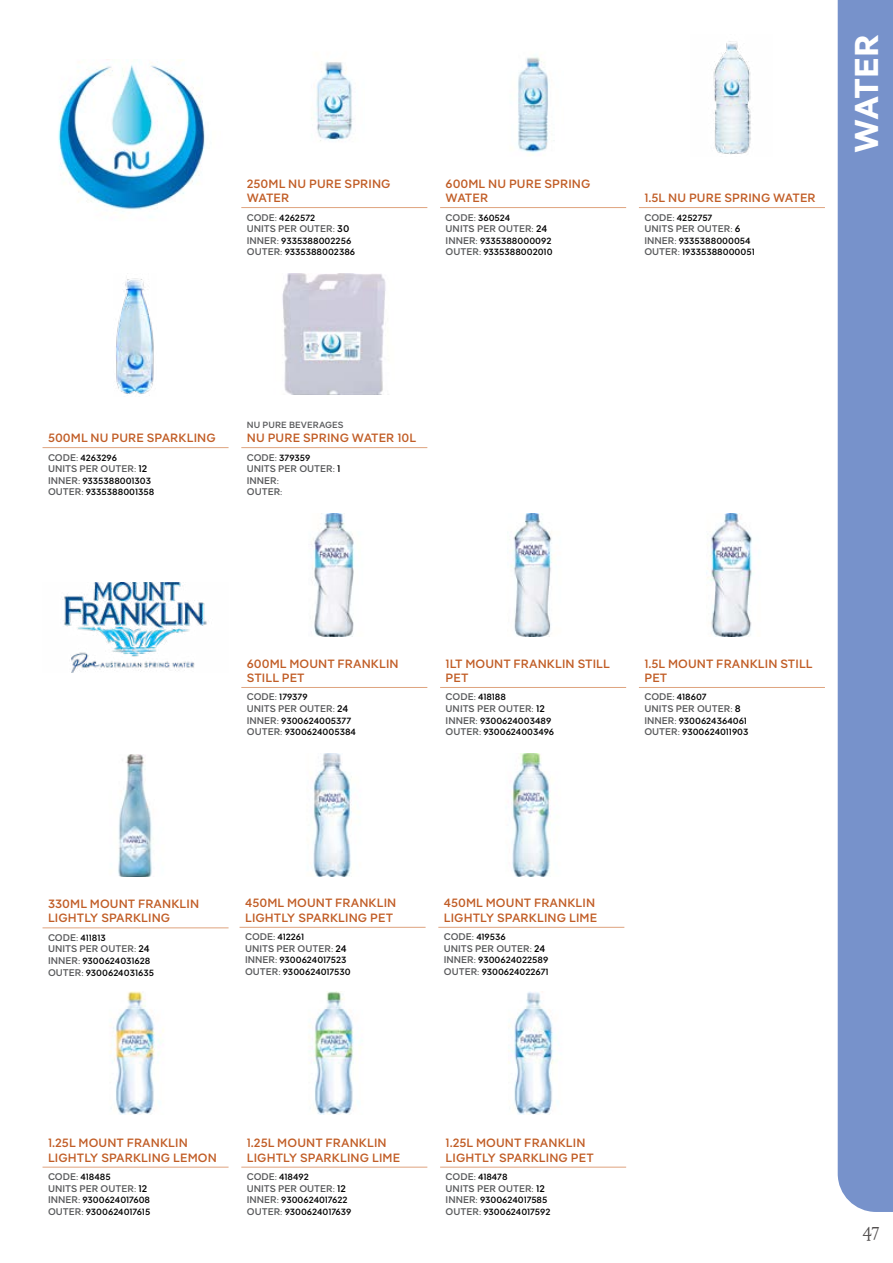
<style>
.page{position:relative;width:893px;height:1263px;background:#fff}
.page>*{position:absolute;margin:0;border:0;box-sizing:border-box;transform-origin:0 0}
.t1{font:700 33px "Pangea Text Trial";letter-spacing:-.025em;color:#fff}
.t2{font:18px "Simula";color:#524f4f}
.t3{font:500 12px/14.4px "Pangea Text Trial";letter-spacing:.01em;color:#c15d26}
.t4{font:500 9.6px/11.6px "Pangea Text Trial";color:#58595b}
.t5{font:500 9px/11.6px "Pangea Text Trial";color:#000}
.t6{font:500 9px "Pangea Text Trial";letter-spacing:.01em;color:#58595b}
.s1{font-size:9.6px;color:#58595b}
.s2{font-family:"Minion Pro";font-weight:400;font-size:9.6px;color:#58595b}
.s3{font-family:"Minion Pro";font-weight:400}
.s4{color:#000}
</style>
<div class="page">
<div style="left:838px;top:0;width:55px;height:1212px;background:#7792cb"></div>
<hr style="left:241px;top:207px;width:186px;height:1px;background:#dfa37e">
<img style="left:311px;top:61px;width:42px;height:80px">
<hr style="left:440px;top:207px;width:186px;height:1px;background:#dfa37e">
<img style="left:518px;top:55px;width:36px;height:100px">
<hr style="left:639px;top:207px;width:186px;height:1px;background:#dfa37e">
<img style="left:713px;top:41px;width:38px;height:113px">
<hr style="left:43px;top:447px;width:186px;height:1px;background:#dfa37e">
<img style="left:116px;top:278px;width:38px;height:116px">
<img style="left:282px;top:274px;width:104px;height:121px">
<img style="left:58px;top:60px;width:147px;height:153px">
<hr style="left:241px;top:687px;width:186px;height:1px;background:#dfa37e">
<img style="left:311px;top:514px;width:43px;height:122px">
<hr style="left:440px;top:687px;width:186px;height:1px;background:#dfa37e">
<img style="left:510px;top:514px;width:42px;height:122px">
<hr style="left:639px;top:687px;width:186px;height:1px;background:#dfa37e">
<img style="left:706px;top:514px;width:47px;height:122px">
<img style="left:62px;top:582px;width:145px;height:90px">
<hr style="left:43px;top:927px;width:186px;height:1px;background:#dfa37e">
<img style="left:118px;top:754px;width:34px;height:122px">
<img style="left:308px;top:992px;width:54px;height:122px">
<img style="left:508px;top:992px;width:48px;height:122px">
<hr style="left:438px;top:927px;width:186px;height:1px;background:#dfa37e">
<img style="left:511px;top:753px;width:40px;height:123px">
<img style="left:110px;top:992px;width:54px;height:122px">
<hr style="left:240px;top:927px;width:186px;height:1px;background:#dfa37e">
<img style="left:313px;top:753px;width:39px;height:123px">
<hr style="left:241px;top:447px;width:186px;height:1px;background:#dfa37e">
<hr style="left:43px;top:1167px;width:186px;height:1px;background:#dfa37e">
<hr style="left:241px;top:1167px;width:186px;height:1px;background:#dfa37e">
<hr style="left:440px;top:1167px;width:186px;height:1px;background:#dfa37e">
<h3 class="t3" style="left:247px;top:176px;width:145px">250ML NU PURE SPRING<br>WATER</h3>
<p class="t5" style="left:247px;top:211px;width:70px"><span class="s1">CODE</span><span class="s2">:</span> 4262572</p>
<p class="t4" style="left:247px;top:223px;width:104px">UNITS PER OUTER<span class="s3">:</span> <span class="s4">30</span></p>
<p class="t5" style="left:247px;top:235px;width:110px"><span class="s1">INNER</span><span class="s2">:</span> 9335388002256<br><span class="s1">OUTER</span><span class="s2">:</span> 9335388002386</p>
<h3 class="t3" style="left:446px;top:176px;width:146px">600ML NU PURE SPRING<br>WATER</h3>
<p class="t5" style="left:446px;top:211px;width:66px"><span class="s1">CODE</span><span class="s2">:</span> 360524</p>
<p class="t4" style="left:446px;top:223px;width:103px">UNITS PER OUTER<span class="s3">:</span> <span class="s4">24</span></p>
<p class="t5" style="left:446px;top:235px;width:108px"><span class="s1">INNER</span><span class="s2">:</span> 9335388000092<br><span class="s1">OUTER</span><span class="s2">:</span> 9335388002010</p>
<h3 class="t3" style="left:644px;top:190px;width:173px">1.5L NU PURE SPRING WATER</h3>
<p class="t5" style="left:644px;top:211px;width:69px"><span class="s1">CODE</span><span class="s2">:</span> 4252757</p>
<p class="t4" style="left:644px;top:223px;width:98px">UNITS PER OUTER<span class="s3">:</span> <span class="s4">6</span></p>
<p class="t5" style="left:644px;top:235px;width:112px"><span class="s1">INNER</span><span class="s2">:</span> 9335388000054<br><span class="s1">OUTER</span><span class="s2">:</span> 19335388000051</p>
<h1 class="t1" style="left:845px;top:153px;width:120px;rotate:-90deg">WATER</h1>
<h3 class="t3" style="left:48px;top:430px;width:169px">500ML NU PURE SPARKLING</h3>
<p class="t5" style="left:48px;top:451px;width:70px"><span class="s1">CODE</span><span class="s2">:</span> 4263296</p>
<p class="t4" style="left:48px;top:463px;width:101px">UNITS PER OUTER<span class="s3">:</span> <span class="s4">12</span></p>
<p class="t5" style="left:48px;top:475px;width:108px"><span class="s1">INNER</span><span class="s2">:</span> 9335388001303<br><span class="s1">OUTER</span><span class="s2">:</span> 9335388001358</p>
<p class="t6" style="left:247px;top:419px;width:98px">NU PURE BEVERAGES</p>
<h3 class="t3" style="left:247px;top:430px;width:171px">NU PURE SPRING WATER 10L</h3>
<p class="t5" style="left:247px;top:451px;width:65px"><span class="s1">CODE</span><span class="s2">:</span> 379359</p>
<p class="t4" style="left:247px;top:463px;width:95px">UNITS PER OUTER<span class="s3">:</span> <span class="s4">1<br></span>INNER<span class="s3">:<br></span>OUTER<span class="s3">:</span></p>
<h3 class="t3" style="left:247px;top:656px;width:153px">600ML MOUNT FRANKLIN<br>STILL PET</h3>
<p class="t5" style="left:247px;top:691px;width:62px"><span class="s1">CODE</span><span class="s2">:</span> 179379</p>
<p class="t4" style="left:247px;top:703px;width:103px">UNITS PER OUTER<span class="s3">:</span> <span class="s4">24</span></p>
<p class="t5" style="left:247px;top:715px;width:111px"><span class="s1">INNER</span><span class="s2">:</span> 9300624005377<br><span class="s1">OUTER</span><span class="s2">:</span> 9300624005384</p>
<h3 class="t3" style="left:446px;top:656px;width:166px">1LT MOUNT FRANKLIN STILL<br>PET</h3>
<p class="t5" style="left:446px;top:691px;width:62px"><span class="s1">CODE</span><span class="s2">:</span> 418188</p>
<p class="t4" style="left:446px;top:703px;width:101px">UNITS PER OUTER<span class="s3">:</span> <span class="s4">12</span></p>
<p class="t5" style="left:446px;top:715px;width:110px"><span class="s1">INNER</span><span class="s2">:</span> 9300624003489<br><span class="s1">OUTER</span><span class="s2">:</span> 9300624003496</p>
<h3 class="t3" style="left:644px;top:656px;width:170px">1.5L MOUNT FRANKLIN STILL<br>PET</h3>
<p class="t5" style="left:644px;top:691px;width:64px"><span class="s1">CODE</span><span class="s2">:</span> 418607</p>
<p class="t4" style="left:644px;top:703px;width:98px">UNITS PER OUTER<span class="s3">:</span> <span class="s4">8</span></p>
<p class="t5" style="left:644px;top:715px;width:106px"><span class="s1">INNER</span><span class="s2">:</span> 9300624364061<br><span class="s1">OUTER</span><span class="s2">:</span> 9300624011903</p>
<h3 class="t3" style="left:48px;top:896px;width:153px">330ML MOUNT FRANKLIN<br>LIGHTLY SPARKLING</h3>
<p class="t5" style="left:48px;top:932px;width:59px"><span class="s1">CODE</span><span class="s2">:</span> 411813</p>
<p class="t4" style="left:48px;top:943px;width:103px">UNITS PER OUTER<span class="s3">:</span> <span class="s4">24</span></p>
<p class="t5" style="left:48px;top:955px;width:107px"><span class="s1">INNER</span><span class="s2">:</span> 9300624031628<br><span class="s1">OUTER</span><span class="s2">:</span> 9300624031635</p>
<h3 class="t3" style="left:245px;top:896px;width:153px">450ML MOUNT FRANKLIN<br>LIGHTLY SPARKLING PET</h3>
<p class="t5" style="left:245px;top:931px;width:61px"><span class="s1">CODE</span><span class="s2">:</span> 412261</p>
<p class="t4" style="left:245px;top:943px;width:103px">UNITS PER OUTER<span class="s3">:</span> <span class="s4">24</span></p>
<p class="t5" style="left:245px;top:954px;width:107px"><span class="s1">INNER</span><span class="s2">:</span> 9300624017523<br><span class="s1">OUTER</span><span class="s2">:</span> 9300624017530</p>
<h3 class="t3" style="left:444px;top:896px;width:155px">450ML MOUNT FRANKLIN<br>LIGHTLY SPARKLING LIME</h3>
<p class="t5" style="left:444px;top:931px;width:63px"><span class="s1">CODE</span><span class="s2">:</span> 419536</p>
<p class="t4" style="left:444px;top:943px;width:103px">UNITS PER OUTER<span class="s3">:</span> <span class="s4">24</span></p>
<p class="t5" style="left:444px;top:954px;width:106px"><span class="s1">INNER</span><span class="s2">:</span> 9300624022589<br><span class="s1">OUTER</span><span class="s2">:</span> 9300624022671</p>
<h3 class="t3" style="left:48px;top:1136px;width:170px">1.25L MOUNT FRANKLIN<br>LIGHTLY SPARKLING LEMON</h3>
<p class="t5" style="left:48px;top:1171px;width:64px"><span class="s1">CODE</span><span class="s2">:</span> 418485</p>
<p class="t4" style="left:48px;top:1182px;width:101px">UNITS PER OUTER<span class="s3">:</span> <span class="s4">12</span></p>
<p class="t5" style="left:48px;top:1194px;width:104px"><span class="s1">INNER</span><span class="s2">:</span> 9300624017608<br><span class="s1">OUTER</span><span class="s2">:</span> 9300624017615</p>
<h3 class="t3" style="left:247px;top:1136px;width:155px">1.25L MOUNT FRANKLIN<br>LIGHTLY SPARKLING LIME</h3>
<p class="t5" style="left:247px;top:1171px;width:63px"><span class="s1">CODE</span><span class="s2">:</span> 418492</p>
<p class="t4" style="left:247px;top:1182px;width:101px">UNITS PER OUTER<span class="s3">:</span> <span class="s4">12</span></p>
<p class="t5" style="left:247px;top:1194px;width:106px"><span class="s1">INNER</span><span class="s2">:</span> 9300624017622<br><span class="s1">OUTER</span><span class="s2">:</span> 9300624017639</p>
<h3 class="t3" style="left:446px;top:1136px;width:150px">1.25L MOUNT FRANKLIN<br>LIGHTLY SPARKLING PET</h3>
<p class="t5" style="left:446px;top:1171px;width:64px"><span class="s1">CODE</span><span class="s2">:</span> 418478</p>
<p class="t4" style="left:446px;top:1182px;width:101px">UNITS PER OUTER<span class="s3">:</span> <span class="s4">12</span></p>
<p class="t5" style="left:446px;top:1194px;width:106px"><span class="s1">INNER</span><span class="s2">:</span> 9300624017585<br><span class="s1">OUTER</span><span class="s2">:</span> 9300624017592</p>
<h2 class="t2" style="left:862px;top:1218px;width:18px">47</h2>
</div>
